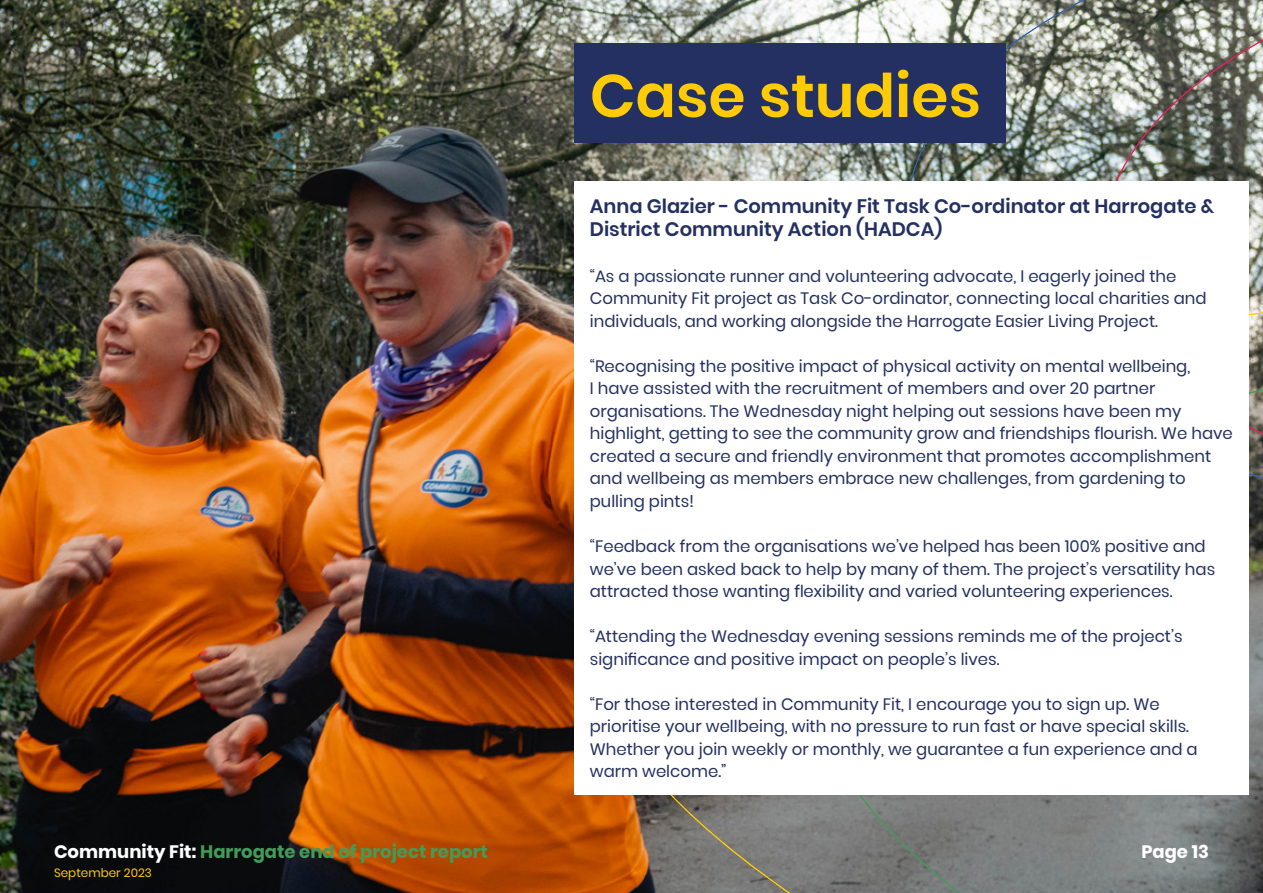
<style>
.page{position:relative;width:1263px;height:893px;background:#fff}
.page>*{position:absolute;margin:0;border:0;box-sizing:border-box;transform-origin:0 0}
.t1{font:600 60px "Poppins";color:#ffcb04}
.t2{font:600 19.5px/23.4px "Poppins";color:#233061}
.t3{font:700 18px "Poppins";color:#419c57}
.t4{font:700 18px "Poppins";color:#fff}
.t5{font:16.5px/22.5px "Poppins";color:#233061}
.t6{font:12px "Poppins";color:#ffcb04}
.s1{color:#fff}
</style>
<div class="page">
<img style="left:0;top:0;width:885px;height:893px">
<svg style="left:600px;top:795px;width:200px;height:98px;background:#886f59"></svg>
<svg style="left:800px;top:561px;width:463px;height:332px;background:#7b7e7d"></svg>
<img style="left:885px;top:0;width:194px;height:181px">
<img style="left:1079px;top:0;width:184px;height:561px">
<div style="left:574px;top:44px;width:432px;height:99px;background:#233061"></div>
<div style="left:574px;top:181px;width:674px;height:614px;background:#fff"></div>
<p class="t3" style="left:54px;top:841px;width:435px"><span class="s1">Community Fit:</span> Harrogate end of project report</p>
<p class="t6" style="left:54px;top:866px;width:99px">September 2023</p>
<h1 class="t1" style="left:590px;top:61px;width:393px">Case studies</h1>
<p class="t2" style="left:590px;top:194px;width:626px">Anna Glazier - Community Fit Task Co-ordinator at Harrogate &amp;<br>District Community Action (HADCA)</p>
<p class="t5" style="left:590px;top:265px;width:618px">“As a passionate runner and volunteering advocate, I eagerly joined the<br>Community Fit project as Task Co-ordinator, connecting local charities and individuals, and working alongside the Harrogate Easier Living Project.</p>
<p class="t5" style="left:590px;top:355px;width:644px">“Recognising the positive impact of physical activity on mental wellbeing,<br>I have assisted with the recruitment of members and over 20 partner organisations. The Wednesday night helping out sessions have been my highlight, getting to see the community grow and friendships flourish. We have created a secure and friendly environment that promotes accomplishment and wellbeing as members embrace new challenges, from gardening to pulling pints!</p>
<p class="t5" style="left:590px;top:535px;width:627px">“Feedback from the organisations we’ve helped has been 100% positive and we’ve been asked back to help by many of them. The project’s versatility has attracted those wanting flexibility and varied volunteering experiences.</p>
<p class="t5" style="left:590px;top:625px;width:594px">“Attending the Wednesday evening sessions reminds me of the project’s significance and positive impact on people’s lives.</p>
<p class="t5" style="left:590px;top:693px;width:609px">“For those interested in Community Fit, I encourage you to sign up. We prioritise your wellbeing, with no pressure to run fast or have special skills.<br>Whether you join weekly or monthly, we guarantee a fun experience and a warm welcome.”</p>
<p class="t4" style="left:1141px;top:841px;width:69px">Page 13</p>
</div>
